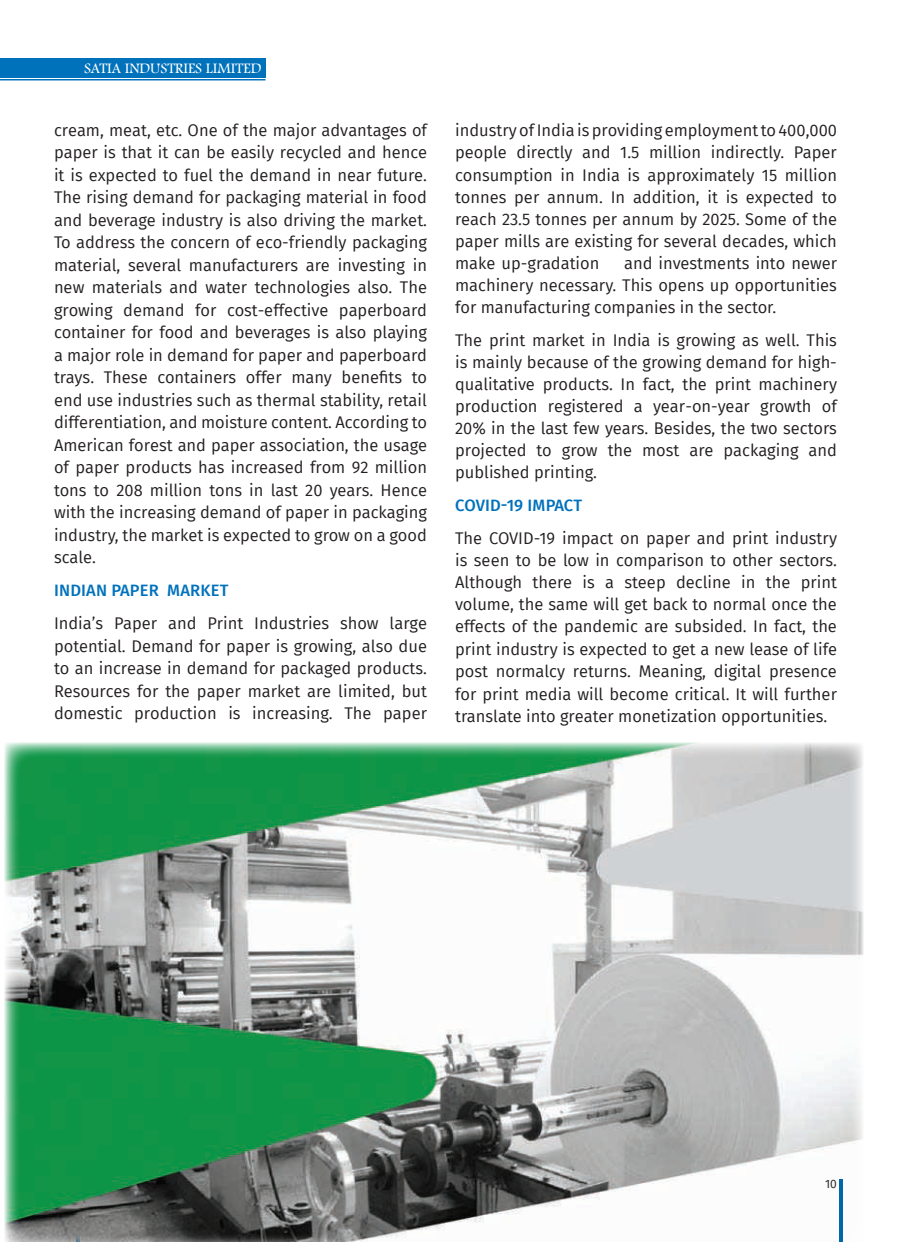
<style>
.page{position:relative;width:918px;height:1242px;background:#fff}
.page>*{position:absolute;margin:0;border:0;box-sizing:border-box;transform-origin:0 0}
.t1{font:16.5px/22.5px "Fira Sans";color:#231f20;text-align:justify}
.t2{font:500 16.5px "Fira Sans";letter-spacing:.01em;color:#0072bc}
.t3{font:15px "Footlight MT Light";color:#fff}
.t4{font:12px "Fira Sans";color:#231f20}
</style>
<div class="page">
<div style="left:0;top:58px;width:265px;height:20px;background:#0072bc"></div>
<hr style="left:0;top:79px;width:266px;height:1px;background:#0072bc">
<img style="left:4px;top:743px;width:859px;height:499px">
<hr style="left:839px;top:1180px;width:4px;height:62px;background:#0067aa">
<p class="t3" style="left:84px;top:59px;width:179px">SATIA INDUSTRIES LIMITED</p>
<p class="t1" style="left:54px;top:118px;width:375px">cream, meat, etc. One of the major advantages of paper is that it can be easily recycled and hence it is expected to fuel the demand in near future.<br>The rising demand for packaging material in food and beverage industry is also driving the market.<br>To address the concern of eco-friendly packaging material, several manufacturers are investing in new materials and water technologies also. The growing demand for cost-effective paperboard container for food and beverages is also playing a major role in demand for paper and paperboard trays. These containers offer many benefits to end use industries such as thermal stability, retail differentiation, and moisture content. According to American forest and paper association, the usage of paper products has increased from 92 million tons to 208 million tons in last 20 years. Hence with the increasing demand of paper in packaging industry, the market is expected to grow on a good scale.</p>
<p class="t2" style="left:54px;top:577px;width:16px">INDIAN</p>
<p class="t2" style="left:111px;top:577px;width:20px">PAPER</p>
<p class="t2" style="left:167px;top:577px;width:24px">MARKET</p>
<p class="t1" style="left:54px;top:612px;width:375px">I ndia’s Paper and Print I ndustries show large potential. Demand for paper is growing, also due to an increase in demand for packaged products.<br>Resources for the paper market are limited, but domestic production is increasing. The paper</p>
<p class="t1" style="left:455px;top:118px;width:383px">industry of I ndia is providing employment to 400,000 people directly and 1.5 million indirectly. Paper consumption in I ndia is approximately 15 million tonnes per annum. I n addition, it is expected to reach 23.5 tonnes per annum by 2025. Some of the paper mills are existing for several decades, which make up-gradation</p>
<p class="t1" style="left:455px;top:252px;width:383px;line-height:22px;text-indent:169px">and investments into newer machinery necessary. This opens up opportunities for manufacturing companies in the sector.</p>
<p class="t1" style="left:455px;top:329px;width:383px;line-height:22px">The print market in I ndia is growing as well. This is mainly because of the growing demand for high&shy;qualitative products. I n fact, the print machinery production registered a year-on-year growth of 20% in the last few years. Besides, the two sectors projected to grow the most are packaging and published printing.</p>
<p class="t2" style="left:455px;top:492px;width:128px">COVID-19 IMPACT</p>
<p class="t1" style="left:455px;top:527px;width:383px">The COVI D-19 impact on paper and print industry is seen to be low in comparison to other sectors.<br>Although there is a steep decline in the print volume, the same will get back to normal once the effects of the pandemic are subsided. I n fact, the print industry is expected to get a new lease of life post normalcy returns. Meaning, digital presence for print media will become critical. It will further translate into greater monetization opportunities.</p>
<p class="t4" style="left:825px;top:1175px;width:13px">10</p>
</div>
